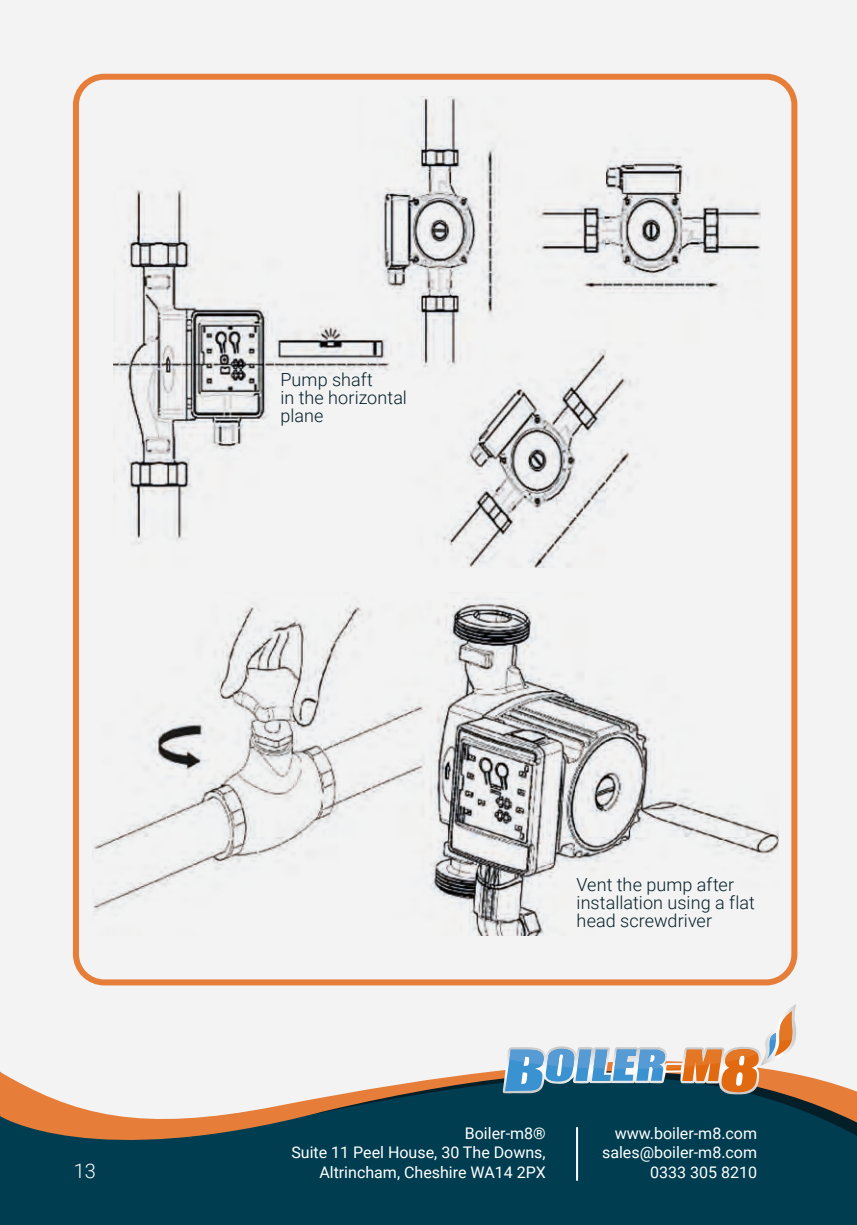
<style>
.page{position:relative;width:857px;height:1225px;background:#fff}
.page>*{position:absolute;margin:0;border:0;box-sizing:border-box;transform-origin:0 0}
.t1{font:300 20px "Roboto";color:#fff}
.ToC_Body_copy{font:300 18px/18px "Roboto";letter-spacing:.005em;color:#051f29}
.t2{font:16px/19.2px "Roboto";color:#fff;text-align:right}
</style>
<div class="page">
<div style="left:0;top:0;width:856px;height:1225px;background:#f3f3f3"></div>
<svg style="left:0;top:1070px;width:856px;height:155px;background:#315861"></svg>
<svg style="left:502px;top:1004px;width:295px;height:90px"></svg>
<hr style="left:575px;top:1127px;width:2px;height:53px;background:#fff">
<div style="left:73px;top:74px;width:724px;height:911px;border:6px solid #e67d39;border-radius:28px"></div>
<img style="left:113px;top:96px;width:647px;height:471px">
<img style="left:94px;top:598px;width:683px;height:337px">
<p class="t1" style="left:74px;top:1156px;width:24px">13</p>
<p class="ToC_Body_copy" style="left:280px;top:369px;width:94px">Pump shaft</p>
<p class="ToC_Body_copy" style="left:280px;top:387px;width:128px">in the horizontal</p>
<p class="ToC_Body_copy" style="left:280px;top:405px;width:45px">plane</p>
<p class="ToC_Body_copy" style="left:576px;top:875px;width:180px">Vent the pump after installation using a flat head screwdriver</p>
<p class="t2" style="left:291px;top:1123px;width:256px">Boiler-m8®<br>Suite 11 Peel House, 30 The Downs,<br>Altrincham, Cheshire WA14 2PX</p>
<p class="t2" style="left:601px;top:1123px;width:156px">www.boiler-m8.com sales@boiler-m8.com<br>0333 305 8210</p>
</div>
